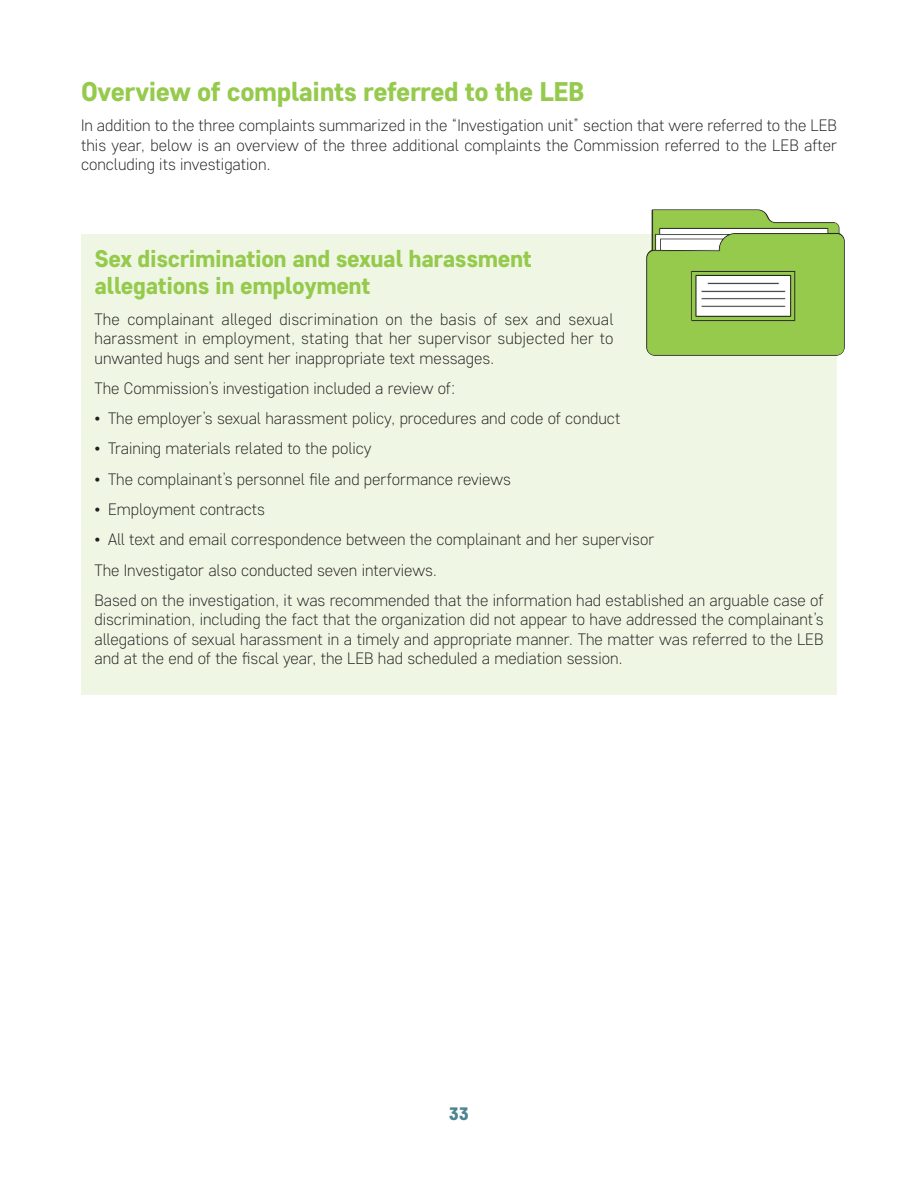
<style>
.page{position:relative;width:918px;height:1188px;background:#fff}
.page>*{position:absolute;margin:0;border:0;box-sizing:border-box;transform-origin:0 0}
.t1{font:800 27px "Core Sans D65";letter-spacing:-.015em;color:#95ca4d}
.t2{font:800 24px/27px "Core Sans D65";letter-spacing:-.015em;color:#95ca4d}
.t3{font:900 18px "Core Sans D75";color:#4d8592}
.t4{font:300 16.5px/19.5px "Core Sans D25";color:#231f20;text-align:justify}
</style>
<div class="page">
<div style="left:81px;top:235px;width:756px;height:459px;background:#eff7e4"></div>
<svg style="left:646px;top:209px;width:199px;height:147px"></svg>
<hr style="left:707px;top:282px;width:73px;height:3px;background:#fff">
<hr style="left:701px;top:290px;width:85px;height:2px;background:#fff">
<hr style="left:701px;top:298px;width:85px;height:2px;background:#fff">
<hr style="left:701px;top:305px;width:85px;height:2px;background:#fff">
<p class="t1" style="left:81px;top:82px;width:505px">Overview of complaints referred to the LEB</p>
<p class="t4" style="left:81px;top:117px;width:758px">In addition to the three complaints summarized in the “Investigation unit” section that were referred to the LEB this year, below is an overview of the three additional complaints the Commission referred to the LEB after concluding its investigation.</p>
<p class="t2" style="left:94px;top:248px;width:439px">Sex discrimination and sexual harassment allegations in employment</p>
<p class="t4" style="left:94px;top:311px;width:521px">The complainant alleged discrimination on the basis of sex and sexual harassment in employment, stating that her supervisor subjected her to unwanted hugs and sent her inappropriate text messages.</p>
<p class="t4" style="left:94px;top:380px;width:362px">The Commission’s investigation included a review of:</p>
<p class="t4" style="left:94px;top:410px;width:527px">• The employer’s sexual harassment policy, procedures and code of conduct</p>
<p class="t4" style="left:94px;top:441px;width:279px">• Training materials related to the policy</p>
<p class="t4" style="left:94px;top:471px;width:418px">• The complainant’s personnel file and performance reviews</p>
<p class="t4" style="left:94px;top:501px;width:172px">• Employment contracts</p>
<p class="t4" style="left:94px;top:532px;width:561px">• All text and email correspondence between the complainant and her supervisor</p>
<p class="t4" style="left:94px;top:562px;width:344px">The Investigator also conducted seven interviews.</p>
<p class="t4" style="left:94px;top:592px;width:731px">Based on the investigation, it was recommended that the information had established an arguable case of discrimination, including the fact that the organization did not appear to have addressed the complainant’s allegations of sexual harassment in a timely and appropriate manner. The matter was referred to the LEB and at the end of the fiscal year, the LEB had scheduled a mediation session.</p>
<p class="t3" style="left:449px;top:1107px;width:22px">33</p>
</div>
